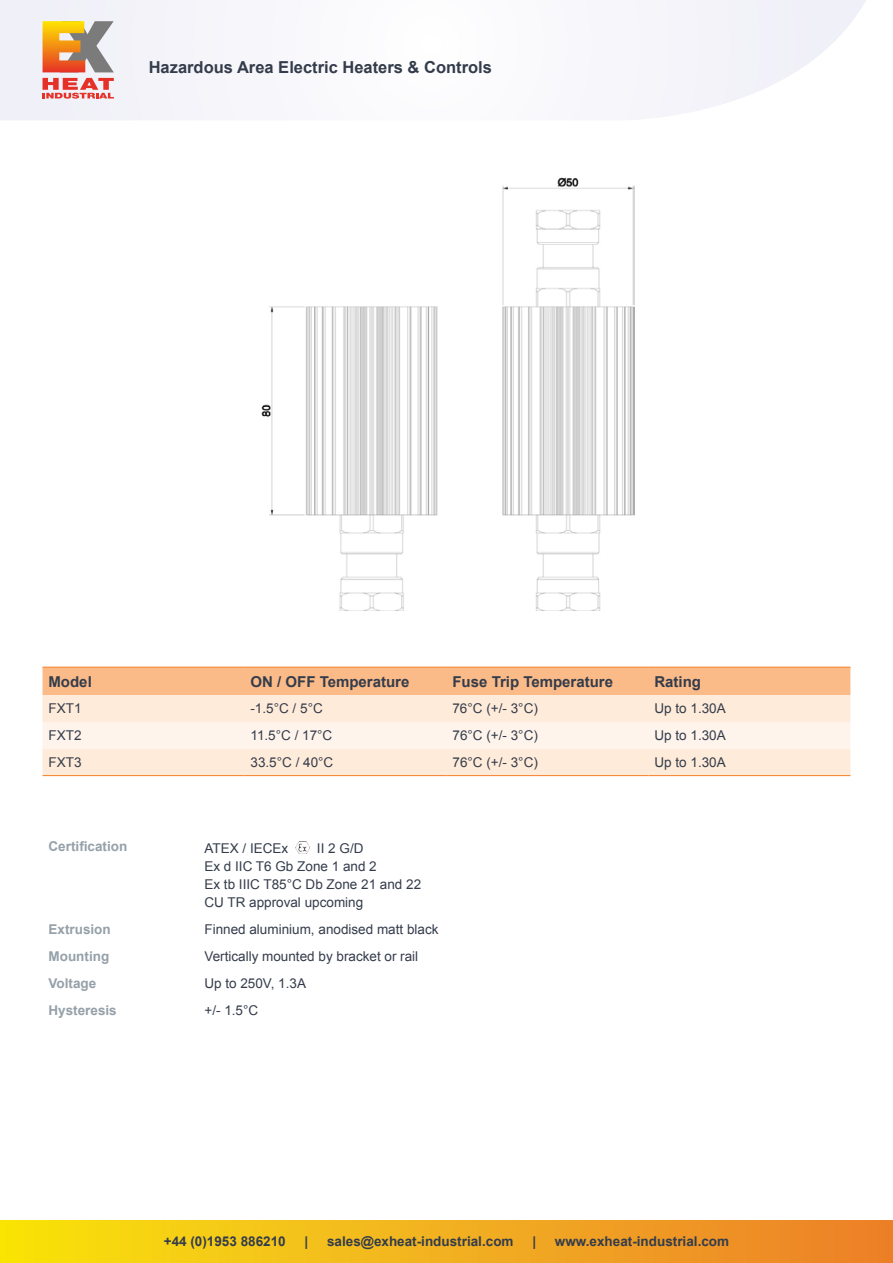
<style>
.page{position:relative;width:893px;height:1263px;background:#fff}
.page>*{position:absolute;margin:0;border:0;box-sizing:border-box;transform-origin:0 0}
.t1{font:700 16.5px "Arial";color:#343c4b}
.t2{font:700 15px "Arial";color:#343c4b}
.t3{font:13.5px/18px "Arial";color:#343c4b}
.t4{font:700 13.5px "Arial";color:#343c4b}
.t5{font:700 13.5px "Arial";color:#95a0a9}
</style>
<div class="page">
<svg style="left:0;top:0;width:866px;height:120px"></svg>
<div style="left:0;top:1220px;width:893px;height:43px;background:linear-gradient(to right,#f9e40d,#ec7f2c)"></div>
<svg style="left:43px;top:78px;width:71px;height:21px"></svg>
<svg style="left:43px;top:21px;width:71px;height:51px"></svg>
<img style="left:261px;top:177px;width:374px;height:434px">
<div style="left:42px;top:668px;width:808px;height:27px;background:#fbbb88"></div>
<div style="left:42px;top:695px;width:808px;height:80px;background:#ffebd9"></div>
<div style="left:42px;top:722px;width:808px;height:27px;background:#fff4ec"></div>
<hr style="left:42px;top:667px;width:202px;height:1px;background:#f58025">
<hr style="left:244px;top:667px;width:202px;height:1px;background:#f58025">
<hr style="left:446px;top:667px;width:202px;height:1px;background:#f58025">
<hr style="left:648px;top:667px;width:202px;height:1px;background:#f58025">
<hr style="left:42px;top:775px;width:202px;height:1px;background:#f58025">
<hr style="left:244px;top:775px;width:202px;height:1px;background:#f58025">
<hr style="left:446px;top:775px;width:202px;height:1px;background:#f58025">
<hr style="left:648px;top:775px;width:202px;height:1px;background:#f58025">
<svg style="left:296px;top:841px;width:13px;height:12px"></svg>
<p class="t1" style="left:149px;top:57px;width:345px">Hazardous Area Electric Heaters &amp; Controls</p>
<p class="t2" style="left:48px;top:671px;width:45px">Model</p>
<p class="t2" style="left:250px;top:671px;width:160px">ON / OFF Temperature</p>
<p class="t2" style="left:452px;top:671px;width:162px">Fuse Trip Temperature</p>
<p class="t2" style="left:654px;top:671px;width:48px">Rating</p>
<p class="t3" style="left:48px;top:700px;width:35px">FXT1</p>
<p class="t3" style="left:250px;top:700px;width:74px">-1.5°C / 5°C</p>
<p class="t3" style="left:452px;top:700px;width:87px">76°C (+/- 3°C)</p>
<p class="t3" style="left:654px;top:700px;width:73px">Up to 1.30A</p>
<p class="t3" style="left:49px;top:727px;width:35px">FXT2</p>
<p class="t3" style="left:250px;top:727px;width:83px">11.5°C / 17°C</p>
<p class="t3" style="left:452px;top:727px;width:87px">76°C (+/- 3°C)</p>
<p class="t3" style="left:654px;top:727px;width:73px">Up to 1.30A</p>
<p class="t3" style="left:49px;top:753px;width:35px">FXT3</p>
<p class="t3" style="left:250px;top:753px;width:84px">33.5°C / 40°C</p>
<p class="t3" style="left:452px;top:753px;width:87px">76°C (+/- 3°C)</p>
<p class="t3" style="left:654px;top:753px;width:73px">Up to 1.30A</p>
<p class="t5" style="left:49px;top:838px;width:80px">Certification</p>
<p class="t3" style="left:204px;top:840px;width:85px">ATEX / IECEx</p>
<p class="t3" style="left:204px;top:840px;width:218px;text-indent:113px">II 2 G/D<br>Ex d IIC T6 Gb Zone 1 and 2<br>Ex tb IIIC T85°C Db Zone 21 and 22<br>CU TR approval upcoming</p>
<p class="t5" style="left:49px;top:921px;width:64px">Extrusion</p>
<p class="t3" style="left:204px;top:921px;width:236px">Finned aluminium, anodised matt black</p>
<p class="t5" style="left:49px;top:947px;width:62px">Mounting</p>
<p class="t3" style="left:204px;top:947px;width:215px">Vertically mounted by bracket or rail</p>
<p class="t5" style="left:49px;top:974px;width:49px">Voltage</p>
<p class="t3" style="left:204px;top:974px;width:103px">Up to 250V, 1.3A</p>
<p class="t5" style="left:49px;top:1001px;width:70px">Hysteresis</p>
<p class="t3" style="left:204px;top:1001px;width:55px">+/- 1.5°C</p>
<p class="t4" style="left:164px;top:1232px;width:123px">+44 (0)1953 886210</p>
<p class="t4" style="left:305px;top:1232px;width:5px">|</p>
<p class="t4" style="left:327px;top:1232px;width:188px">sales@exheat-industrial.com</p>
<p class="t4" style="left:532px;top:1232px;width:5px">|</p>
<p class="t4" style="left:555px;top:1232px;width:176px">www.exheat-industrial.com</p>
</div>
